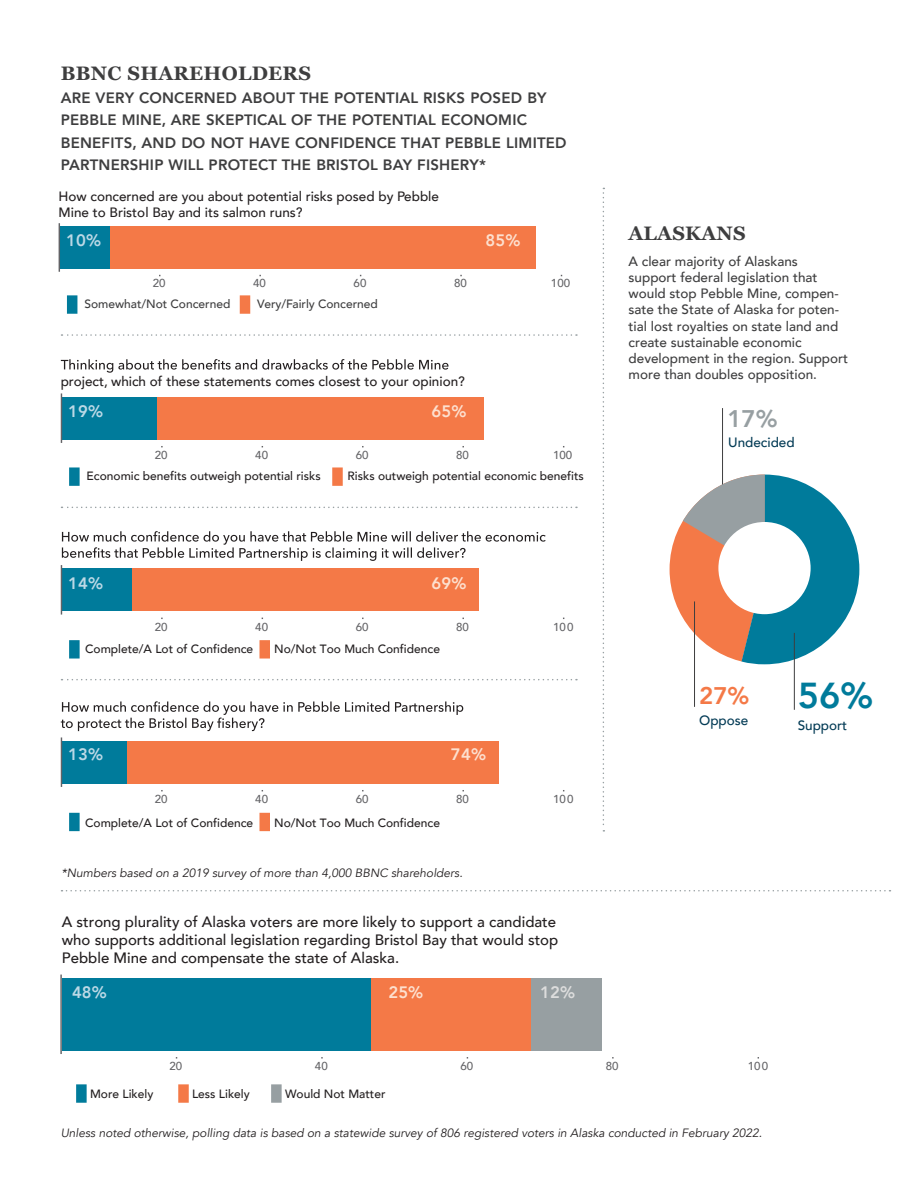
<style>
.page{position:relative;width:918px;height:1188px;background:#fff}
.page>*{position:absolute;margin:0;border:0;box-sizing:border-box;transform-origin:0 0}
.t1{font:800 36px "Avenir";color:#007b9b}
.t2{font:800 24px "Avenir";color:#f47947}
.t3{font:800 24px "Avenir";color:#979fa2}
.t4{font:700 19.5px "Georgia";letter-spacing:.015em;color:#3e3e3f}
.t5{font:800 16.5px "Avenir";letter-spacing:.015em;color:#bcd9e6}
.t6{font:800 16.5px "Avenir";letter-spacing:.015em;color:#fde0cf}
.t7{font:800 16.5px "Avenir";color:#ddd}
.t8{font:800 15px/22.5px "Avenir";letter-spacing:.015em;color:#3e3e3f}
.t9{font:500 15px/18px "Avenir";color:#231f20}
.t10{font:500 13.5px/16.2px "Avenir";color:#3e3e3f}
.t11{font:500 13.5px/16.2px "Avenir";color:#231f20}
.t12{font:500 13.5px "Avenir";color:#033b55}
.t13{font:500 12px "Avenir";color:#231f20}
.t14{font:italic 12px "Avenir";color:#231f20}
.t15{font:500 12px "Avenir";color:#3e3e3f}
.t16{font:500 11.55px "Avenir";color:#636366}
</style>
<div class="page">
<div style="left:62px;top:978px;width:447px;height:72px;background:#007b9b"></div>
<div style="left:421px;top:978px;width:181px;height:72px;background:#979fa2"></div>
<svg style="left:61px;top:359px;width:388px;height:14px"></svg>
<div style="left:69px;top:467px;width:11px;height:19px;background:#007b9b"></div>
<div style="left:332px;top:467px;width:11px;height:19px;background:#f47947"></div>
<div style="left:157px;top:397px;width:326px;height:42px;background:#f47947"></div>
<div style="left:61px;top:397px;width:96px;height:42px;background:#007b9b"></div>
<hr style="left:61px;top:393px;width:1px;height:50px;background:#636366">
<svg style="left:61px;top:701px;width:402px;height:30px"></svg>
<div style="left:127px;top:741px;width:371px;height:42px;background:#f47947"></div>
<div style="left:61px;top:741px;width:66px;height:42px;background:#007b9b"></div>
<hr style="left:61px;top:737px;width:1px;height:50px;background:#636366">
<div style="left:69px;top:813px;width:11px;height:18px;background:#007b9b"></div>
<div style="left:260px;top:813px;width:10px;height:18px;background:#f47947"></div>
<svg style="left:62px;top:531px;width:484px;height:30px"></svg>
<div style="left:69px;top:640px;width:11px;height:19px;background:#007b9b"></div>
<div style="left:260px;top:640px;width:10px;height:19px;background:#f47947"></div>
<div style="left:132px;top:569px;width:346px;height:42px;background:#f47947"></div>
<div style="left:61px;top:569px;width:71px;height:42px;background:#007b9b"></div>
<hr style="left:61px;top:565px;width:1px;height:50px;background:#636366">
<svg style="left:62px;top:334px;width:515px;height:2px"></svg>
<svg style="left:62px;top:507px;width:515px;height:1px"></svg>
<svg style="left:62px;top:679px;width:515px;height:1px"></svg>
<svg style="left:62px;top:890px;width:829px;height:1px"></svg>
<div style="left:110px;top:226px;width:426px;height:42px;background:#f47947"></div>
<div style="left:59px;top:226px;width:51px;height:42px;background:#007b9b"></div>
<hr style="left:59px;top:223px;width:1px;height:49px;background:#636366">
<div style="left:67px;top:295px;width:10px;height:19px;background:#007b9b"></div>
<div style="left:240px;top:295px;width:10px;height:19px;background:#f47947"></div>
<svg style="left:603px;top:188px;width:1px;height:644px"></svg>
<hr style="left:794px;top:633px;width:1px;height:77px;background:#3e3e3f">
<hr style="left:694px;top:601px;width:1px;height:106px;background:#3e3e3f">
<hr style="left:722px;top:408px;width:1px;height:109px;background:#3e3e3f">
<div style="left:371px;top:978px;width:160px;height:72px;background:#f47947"></div>
<hr style="left:60px;top:975px;width:2px;height:79px;background:#636366">
<div style="left:178px;top:1084px;width:11px;height:19px;background:#f47947"></div>
<div style="left:76px;top:1084px;width:11px;height:19px;background:#007b9b"></div>
<div style="left:271px;top:1084px;width:11px;height:19px;background:#979fa2"></div>
<svg style="left:670px;top:475px;width:189px;height:195px"></svg>
<div style="left:718px;top:522px;width:93px;height:92px;background:#fff;border-radius:50%"></div>
<h3 class="t4" style="left:61px;top:61px;width:252px">BBNC SHAREHOLDERS</h3>
<p class="t8" style="left:61px;top:86px;width:507px">ARE VERY CONCERNED ABOUT THE POTENTIAL RISKS POSED BY PEBBLE MINE, ARE SKEPTICAL OF THE POTENTIAL ECONOMIC BENEFITS, AND DO NOT HAVE CONFIDENCE THAT PEBBLE LIMITED PARTNERSHIP WILL PROTECT THE BRISTOL BAY FISHERY*</p>
<p class="t11" style="left:59px;top:188px;width:382px">How concerned are you about potential risks posed by Pebble<br>Mine to Bristol Bay and its salmon runs?</p>
<p class="t5" style="left:66px;top:228px;width:37px">10%</p>
<p class="t6" style="left:486px;top:228px;width:37px">85%</p>
<p class="t16" style="left:153px;top:273px;width:14px">20</p>
<p class="t16" style="left:253px;top:273px;width:14px">40</p>
<p class="t16" style="left:354px;top:273px;width:14px">60</p>
<p class="t16" style="left:454px;top:273px;width:14px">80</p>
<p class="t15" style="left:85px;top:293px;width:147px">Somewhat/Not Concerned</p>
<p class="t15" style="left:257px;top:293px;width:122px">Very/Fairly Concerned</p>
<p class="t11" style="left:61px;top:372px;width:406px">project, which of these statements comes closest to your opinion?</p>
<p class="t5" style="left:68px;top:399px;width:37px">19%</p>
<p class="t6" style="left:431px;top:399px;width:37px">65%</p>
<p class="t16" style="left:551px;top:273px;width:21px">100</p>
<p class="t16" style="left:155px;top:445px;width:14px">20</p>
<p class="t16" style="left:255px;top:445px;width:14px">40</p>
<p class="t16" style="left:356px;top:445px;width:14px">60</p>
<p class="t16" style="left:456px;top:445px;width:14px">80</p>
<p class="t16" style="left:553px;top:445px;width:21px">100</p>
<p class="t13" style="left:87px;top:466px;width:236px">Economic benefits outweigh potential risks</p>
<p class="t13" style="left:348px;top:466px;width:238px">Risks outweigh potential economic benefits</p>
<p class="t5" style="left:68px;top:570px;width:37px">14%</p>
<p class="t6" style="left:431px;top:570px;width:37px">69%</p>
<p class="t16" style="left:155px;top:617px;width:14px">20</p>
<p class="t16" style="left:255px;top:617px;width:14px">40</p>
<p class="t16" style="left:356px;top:617px;width:14px">60</p>
<p class="t16" style="left:456px;top:617px;width:14px">80</p>
<p class="t16" style="left:553px;top:617px;width:22px">100</p>
<p class="t13" style="left:85px;top:639px;width:170px">Complete/A Lot of Confidence</p>
<p class="t13" style="left:274px;top:639px;width:167px">No/Not Too Much Confidence</p>
<p class="t5" style="left:68px;top:742px;width:37px">13%</p>
<p class="t6" style="left:451px;top:742px;width:37px">74%</p>
<p class="t16" style="left:155px;top:789px;width:14px">20</p>
<p class="t16" style="left:255px;top:789px;width:14px">40</p>
<p class="t16" style="left:356px;top:789px;width:14px">60</p>
<p class="t16" style="left:456px;top:789px;width:14px">80</p>
<p class="t16" style="left:553px;top:789px;width:22px">100</p>
<p class="t13" style="left:85px;top:813px;width:170px">Complete/A Lot of Confidence</p>
<p class="t13" style="left:274px;top:813px;width:167px">No/Not Too Much Confidence</p>
<p class="t14" style="left:61px;top:866px;width:403px">*Numbers based on a 2019 survey of more than 4,000 BBNC shareholders.</p>
<p class="t9" style="left:62px;top:912px;width:498px">A strong plurality of Alaska voters are more likely to support a candidate who supports additional legislation regarding Bristol Bay that would stop<br>Pebble Mine and compensate the state of Alaska.</p>
<p class="t5" style="left:72px;top:979px;width:36px">48%</p>
<p class="t6" style="left:389px;top:979px;width:36px">25%</p>
<p class="t7" style="left:540px;top:979px;width:37px">12%</p>
<h3 class="t4" style="left:629px;top:220px;width:119px">ALASKANS</h3>
<p class="t10" style="left:629px;top:252px;width:221px">A clear majority of Alaskans support federal legislation that would stop Pebble Mine, compen&shy;sate the State of Alaska for poten&shy;tial lost royalties on state land and create sustainable economic development in the region. Support more than doubles opposition.</p>
<h2 class="t3" style="left:727px;top:399px;width:52px">17%</h2>
<p class="t12" style="left:728px;top:430px;width:68px">Undecided</p>
<h2 class="t2" style="left:699px;top:677px;width:52px">27%</h2>
<h1 class="t1" style="left:798px;top:668px;width:77px">56%</h1>
<p class="t12" style="left:699px;top:709px;width:51px">Oppose</p>
<p class="t12" style="left:798px;top:714px;width:51px">Support</p>
<p class="t16" style="left:170px;top:1056px;width:14px">20</p>
<p class="t16" style="left:315px;top:1056px;width:14px">40</p>
<p class="t16" style="left:460px;top:1056px;width:14px">60</p>
<p class="t16" style="left:606px;top:1056px;width:14px">80</p>
<p class="t16" style="left:748px;top:1056px;width:22px">100</p>
<p class="t13" style="left:90px;top:1083px;width:65px">More Likely</p>
<p class="t13" style="left:192px;top:1083px;width:59px">Less Likely</p>
<p class="t13" style="left:285px;top:1083px;width:102px">Would Not Matter</p>
<p class="t14" style="left:61px;top:1126px;width:703px">Unless noted otherwise, polling data is based on a statewide survey of 806 registered voters in Alaska conducted in February 2022.</p>
</div>
